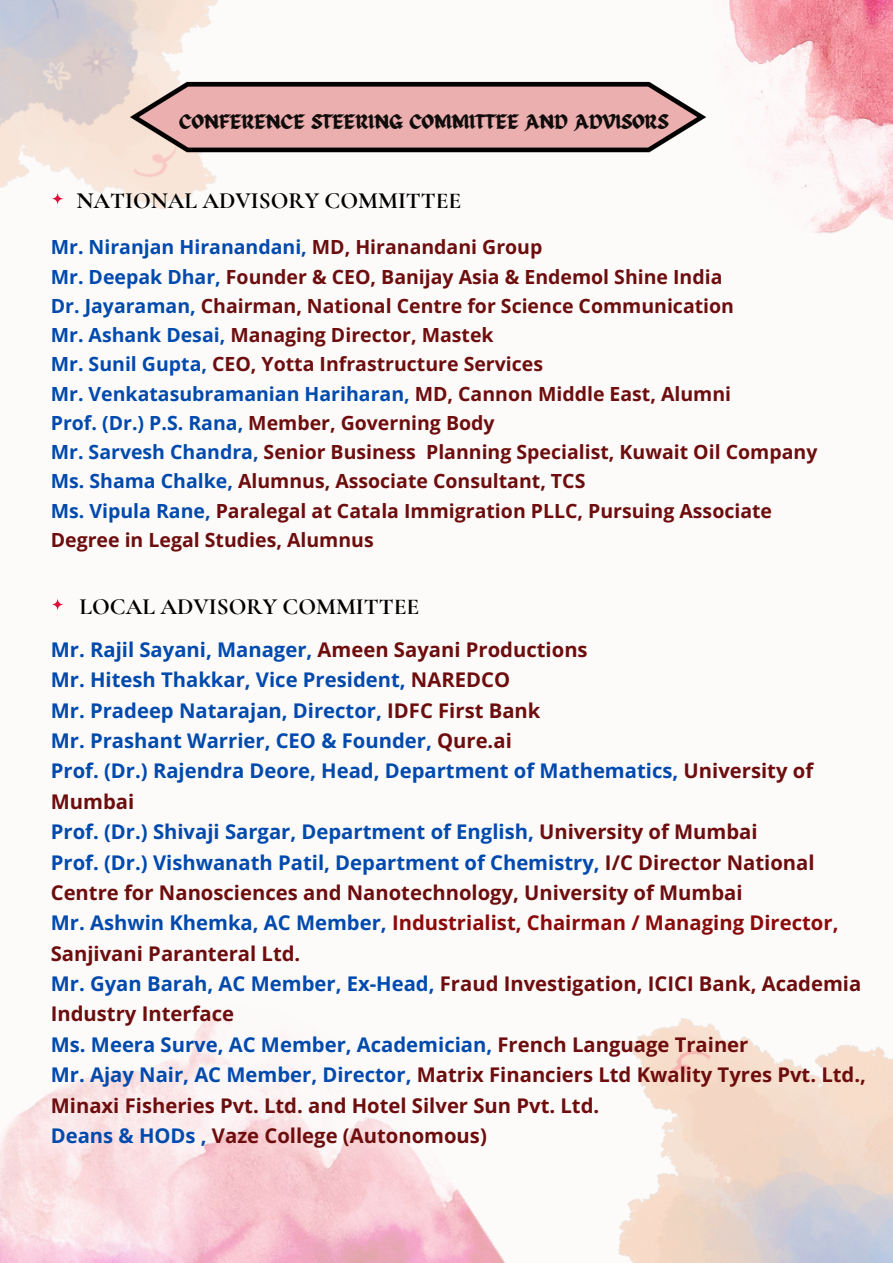
<style>
.page{position:relative;width:893px;height:1263px;background:#fdfafa}
.page>*{position:absolute;margin:0;border:0;box-sizing:border-box;transform-origin:0 0}
.t1{font:700 23.25px "Cormorant Garamond";color:#010101}
.t2{font:700 23.25px "Cormorant Garamond";color:#000}
.t3{font:700 20.25px/30.4px "Open Sans";color:#6d0d0d}
.t4{font:700 20.25px/30.4px "Open Sans";color:#004aad}
.t5{font:700 20.25px/30.4px "Open Sans";color:#8b0a0a}
.t6{font:20.25px "ED Celandine";color:#010101}
.t7{font:700 19.5px/29.2px "Open Sans";color:#6d0d0d}
.t8{font:700 19.5px "Open Sans";color:#004aad}
.s1{color:#6d0d0d}
.s2{color:#004aad}
</style>
<div class="page">
<img style="left:0;top:0;width:218px;height:209px">
<img style="left:618px;top:1018px;width:275px;height:245px">
<img style="left:725px;top:0;width:168px;height:234px">
<img style="left:0;top:1011px;width:506px;height:252px">
<img style="left:123px;top:76px;width:584px;height:82px">
<svg style="left:51px;top:192px;width:13px;height:13px"></svg>
<svg style="left:51px;top:598px;width:13px;height:13px"></svg>
<p class="t6" style="left:179px;top:111px;width:491px">CONFERENCE STEERING COMMITTEE AND ADVISORS</p>
<p class="t1" style="left:76px;top:187px;width:386px">NATIONAL ADVISORY COMMITTEE</p>
<p class="t8" style="left:51px;top:233px;width:493px">Mr. Niranjan Hiranandani, <span class="s1">MD, Hiranandani Group</span></p>
<p class="t7" style="left:51px;top:261px;width:673px"><span class="s2">Mr. Deepak Dhar,</span> Founder &amp; CEO, Banijay Asia &amp; Endemol Shine India</p>
<p class="t7" style="left:51px;top:291px;width:685px"><span class="s2">Dr. Jayaraman,</span> Chairman, National Centre for Science Communication</p>
<p class="t7" style="left:51px;top:320px;width:444px"><span class="s2">Mr. Ashank Desai,</span> Managing Director, Mastek</p>
<h2 class="t7" style="left:51px;top:349px;width:494px"><span class="s2">Mr. Sunil Gupta,</span> CEO, Yotta Infrastructure Services</h2>
<h1 class="t8" style="left:51px;top:380px;width:682px">Mr. Venkatasubramanian Hariharan, <span class="s1">MD, Cannon Middle East, Alumni</span></h1>
<p class="t7" style="left:51px;top:408px;width:445px"><span class="s2">Prof. (Dr.) P.S. Rana,</span> Member, Governing Body</p>
<p class="t7" style="left:51px;top:437px;width:768px"><span class="s2">Mr. Sarvesh Chandra,</span> Senior Business Planning Specialist, Kuwait Oil Company</p>
<p class="t7" style="left:51px;top:466px;width:536px"><span class="s2">Ms. Shama Chalke,</span> Alumnus, Associate Consultant, TCS</p>
<p class="t7" style="left:51px;top:495px;width:723px"><span class="s2">Ms. Vipula Rane,</span> Paralegal at Catala Immigration PLLC, Pursuing Associate<br>Degree in Legal Studies, Alumnus</p>
<p class="t2" style="left:80px;top:593px;width:341px">LOCAL ADVISORY COMMITTEE</p>
<p class="t4" style="left:51px;top:634px;width:538px">Mr. Rajil Sayani, Manager, <span class="s1">Ameen Sayani Productions</span></p>
<p class="t4" style="left:51px;top:664px;width:461px">Mr. Hitesh Thakkar, Vice President, <span class="s1">NAREDCO</span></p>
<p class="t4" style="left:51px;top:694px;width:491px">Mr. Pradeep Natarajan, Director, <span class="s1">IDFC First Bank</span></p>
<p class="t4" style="left:51px;top:725px;width:462px">Mr. Prashant Warrier, CEO &amp; Founder, <span class="s1">Qure.ai</span></p>
<p class="t4" style="left:51px;top:755px;width:764px">Prof. (Dr.) Rajendra Deore, Head, Department of Mathematics, <span class="s1">University of<br>Mumbai</span></p>
<h1 class="t4" style="left:51px;top:816px;width:708px">Prof. (Dr.) Shivaji Sargar, Department of English, <span class="s1">University of Mumbai</span></h1>
<p class="t3" style="left:51px;top:846px;width:765px"><span class="s2">Prof. (Dr.) Vishwanath Patil, Department of Chemistry,</span> I/C Director National<br>Centre for Nanosciences and Nanotechnology, University of Mumbai</p>
<p class="t5" style="left:51px;top:907px;width:789px"><span class="s2">Mr. Ashwin Khemka, AC Member,</span> Industrialist, Chairman / Managing Director,<br><span class="s1">Sanjivani Paranteral Ltd.</span></p>
<p class="t3" style="left:51px;top:968px;width:812px"><span class="s2">Mr. Gyan Barah, AC Member, Ex-Head,</span> Fraud Investigation, ICICI Bank, Academia<br>Industry Interface</p>
<p class="t4" style="left:51px;top:1029px;width:699px">Ms. Meera Surve, AC Member, Academician, <span class="s1">French Language Trainer</span></p>
<p class="t3" style="left:51px;top:1059px;width:816px"><span class="s2">Mr. Ajay Nair, AC Member, Director,</span> Matrix Financiers Ltd Kwality Tyres Pvt. Ltd.,<br>Minaxi Fisheries Pvt. Ltd. and Hotel Silver Sun Pvt. Ltd.</p>
<p class="t3" style="left:51px;top:1120px;width:437px"><span class="s2">Deans &amp; HODs ,</span> Vaze College (Autonomous)</p>
</div>
